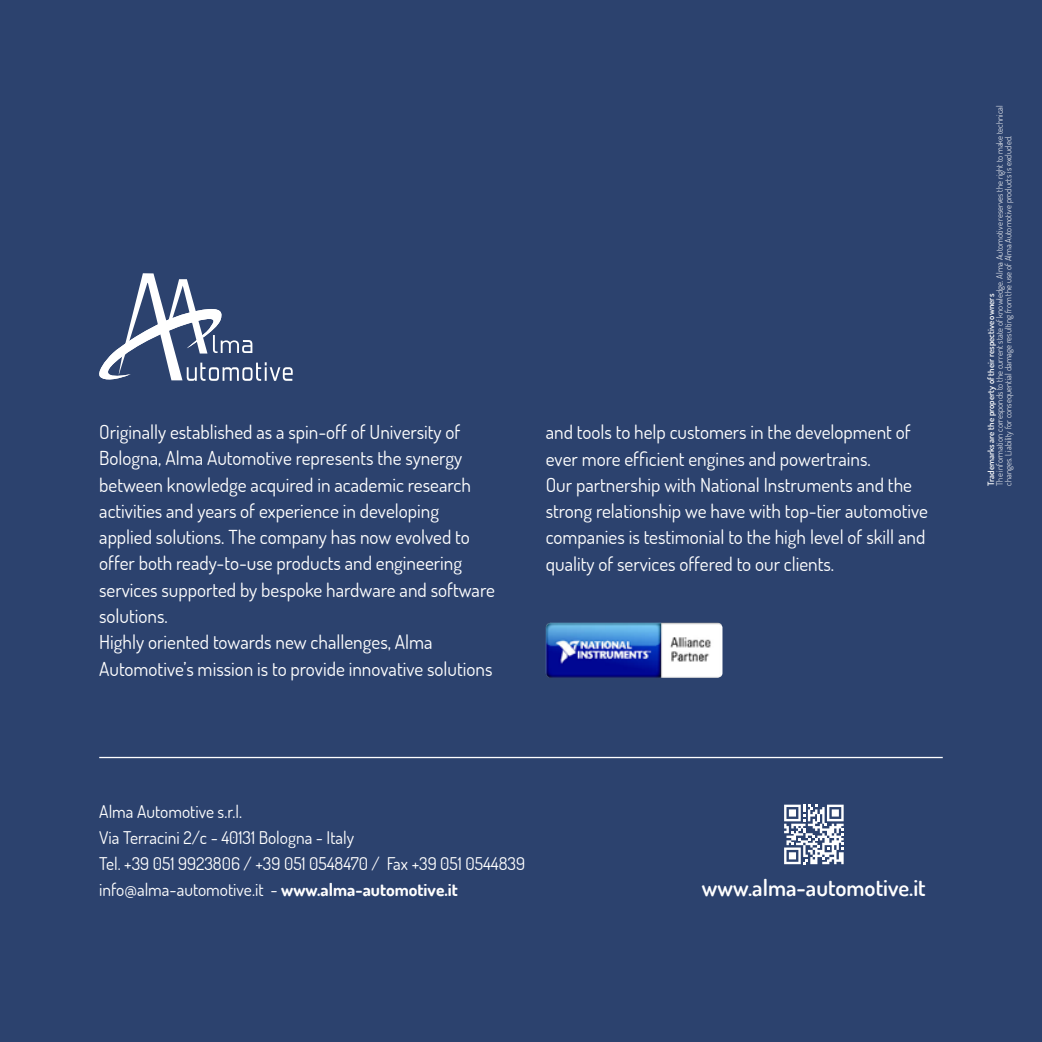
<style>
.page{position:relative;width:1042px;height:1042px;background:#2c426e}
.page>*{position:absolute;margin:0;border:0;box-sizing:border-box;transform-origin:0 0}
.t1{font:600 22.75px "Dosis";color:#fff}
.t2{font:19.25px/26.2px "Dosis";color:#fff}
.t3{font:17.5px/26.2px "Dosis";color:#fff}
.t4{font:300 8.75px/8.8px "Dosis";color:#fff}
.t5{font:600 8.75px "Dosis";color:#fff}
.s1{font-weight:700}
</style>
<div class="page">
<svg style="left:784px;top:804px;width:59px;height:60px"></svg>
<svg style="left:99px;top:273px;width:194px;height:108px"></svg>
<img style="left:546px;top:623px;width:176px;height:55px">
<hr style="left:99px;top:757px;width:844px;height:1px;background:#fff">
<p class="t2" style="left:99px;top:418px;width:397px">Originally established as a spin-off of University of Bologna, Alma Automotive represents the synergy between knowledge acquired in academic research activities and years of experience in developing applied solutions. The company has now evolved to offer both ready-to-use products and engineering services supported by bespoke hardware and software solutions.<br>Highly oriented towards new challenges, Alma Automotive’s mission is to provide innovative solutions</p>
<p class="t2" style="left:546px;top:418px;width:384px">and tools to help customers in the development of ever more efficient engines and powertrains.<br>Our partnership with National Instruments and the strong relationship we have with top-tier automotive companies is testimonial to the high level of skill and quality of services offered to our clients.</p>
<p class="t3" style="left:99px;top:797px;width:427px">Alma Automotive s.r.l.<br>Via Terracini 2/c - 40131 Bologna - Italy<br>Tel. +39 051 9923806 / +39 051 0548470 / Fax +39 051 0544839 info@alma-automotive.it - <span class="s1">www.alma-automotive.it</span></p>
<p class="t1" style="left:702px;top:873px;width:225px">www.alma-automotive.it</p>
<p class="t4" style="left:995px;top:486px;width:382px;rotate:-90deg">The information corresponds to the current state of knowledge. Alma Automotive reserves the right to make technical changes. Liability for consequential damage resulting from the use of Alma Automotive products is excluded.</p>
<p class="t5" style="left:985px;top:486px;width:193px;rotate:-90deg">Trademarks are the property of their respective owners</p>
</div>
